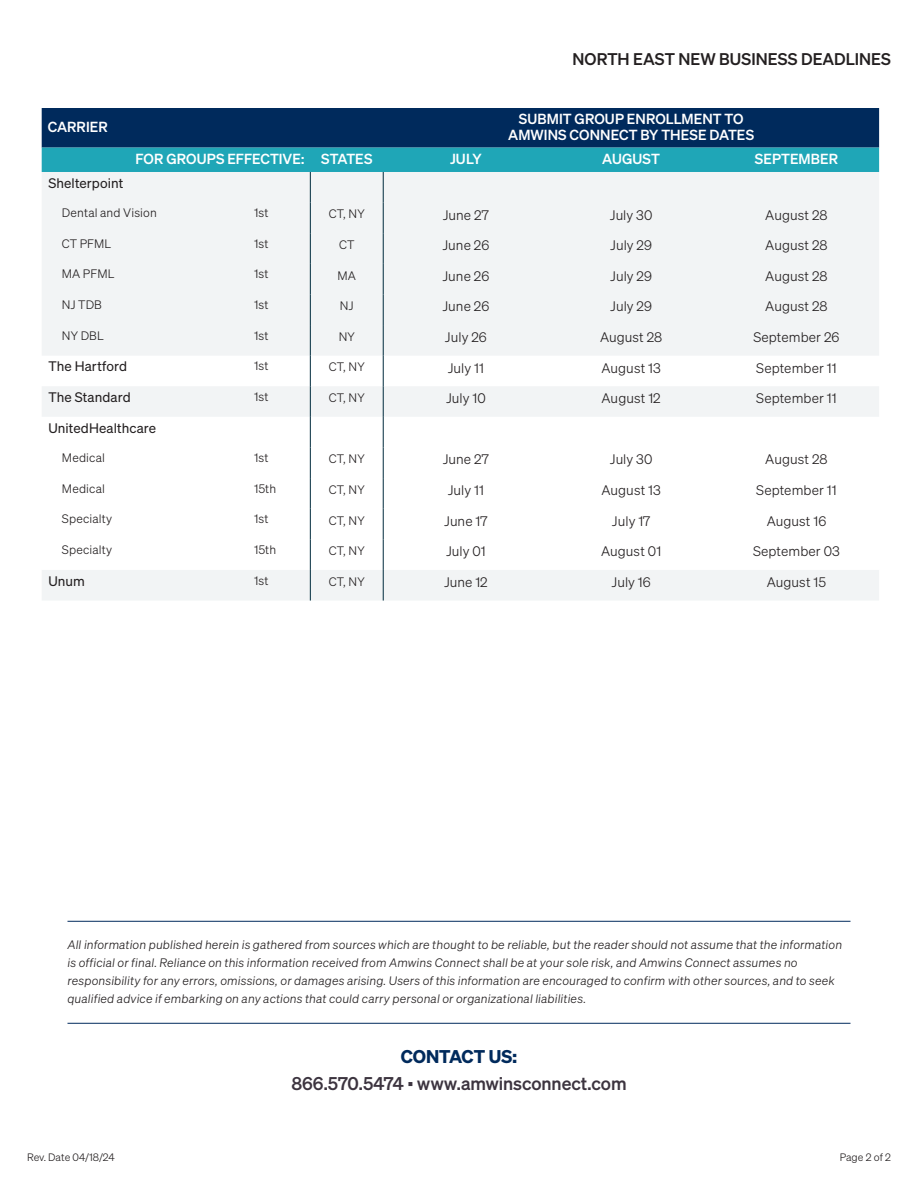
<style>
.page{position:relative;width:918px;height:1188px;background:#fff}
.page>*{position:absolute;margin:0;border:0;box-sizing:border-box;transform-origin:0 0}
.t1{font:18px "Sohne Kraftig";letter-spacing:-.005em;color:#3c343f}
.t2{font:18px "Sohne Dreiviertelfett";letter-spacing:-.005em;color:#002a5c}
.t3{font:16.5px "Sohne Kraftig";letter-spacing:.005em;color:#231f20}
.Table_header_centered{font:14.25px "Sohne Kraftig";letter-spacing:.005em;color:#fff}
.Table_header{font:14.25px "Sohne Kraftig";letter-spacing:.005em;color:#fff}
.Table_bodycopy_centered{font:13.5px "Sohne Leicht";letter-spacing:.005em;color:#231f20}
.Table_bodycpy_header{font:13.5px "Sohne Buch";letter-spacing:.005em;color:#231f20}
.t4{font:12px/18px "Sohne Leicht Kursiv";letter-spacing:.01em;color:#231f20}
.LOC_Indent{font:12px "Sohne Leicht";letter-spacing:.01em;color:#231f20}
.Table_bodycopy_centered-2{font:12px "Sohne Leicht";letter-spacing:.005em;color:#231f20}
.Table_bodycopy{font:12px "Sohne Leicht";letter-spacing:.01em;color:#231f20}
.t5{font:10.5px "Sohne Leicht";color:#231f20}
</style>
<div class="page">
<hr style="left:68px;top:921px;width:782px;height:1px;background:#002a5c">
<hr style="left:68px;top:1023px;width:782px;height:1px;background:#002a5c">
<svg style="left:42px;top:108px;width:837px;height:64px;background:#0c5a7f"></svg>
<svg style="left:42px;top:172px;width:837px;height:429px;fill:#f2f4f5"></svg>
<svg style="left:42px;top:417px;width:837px;height:153px"></svg>
<hr style="left:310px;top:172px;width:1px;height:31px;background:#002b3d">
<hr style="left:383px;top:172px;width:1px;height:31px;background:#002b3d">
<hr style="left:310px;top:203px;width:1px;height:30px;background:#002b3d">
<hr style="left:383px;top:203px;width:1px;height:30px;background:#002b3d">
<hr style="left:310px;top:233px;width:1px;height:31px;background:#002b3d">
<hr style="left:383px;top:233px;width:1px;height:31px;background:#002b3d">
<hr style="left:310px;top:264px;width:1px;height:30px;background:#002b3d">
<hr style="left:383px;top:264px;width:1px;height:30px;background:#002b3d">
<hr style="left:310px;top:294px;width:1px;height:31px;background:#002b3d">
<hr style="left:383px;top:294px;width:1px;height:31px;background:#002b3d">
<hr style="left:310px;top:325px;width:1px;height:31px;background:#002b3d">
<hr style="left:383px;top:325px;width:1px;height:31px;background:#002b3d">
<hr style="left:310px;top:356px;width:1px;height:30px;background:#002b3d">
<hr style="left:383px;top:356px;width:1px;height:30px;background:#002b3d">
<hr style="left:310px;top:386px;width:1px;height:31px;background:#002b3d">
<hr style="left:383px;top:386px;width:1px;height:31px;background:#002b3d">
<hr style="left:310px;top:417px;width:1px;height:30px;background:#002b3d">
<hr style="left:383px;top:417px;width:1px;height:30px;background:#002b3d">
<hr style="left:310px;top:447px;width:1px;height:31px;background:#002b3d">
<hr style="left:383px;top:447px;width:1px;height:31px;background:#002b3d">
<hr style="left:310px;top:478px;width:1px;height:31px;background:#002b3d">
<hr style="left:383px;top:478px;width:1px;height:31px;background:#002b3d">
<hr style="left:310px;top:509px;width:1px;height:30px;background:#002b3d">
<hr style="left:383px;top:509px;width:1px;height:30px;background:#002b3d">
<hr style="left:310px;top:539px;width:1px;height:31px;background:#002b3d">
<hr style="left:383px;top:539px;width:1px;height:31px;background:#002b3d">
<hr style="left:310px;top:570px;width:1px;height:31px;background:#002b3d">
<hr style="left:383px;top:570px;width:1px;height:31px;background:#002b3d">
<p class="Table_header" style="left:48px;top:118px;width:62px">CARRIER</p>
<h2 class="t3" style="left:573px;top:49px;width:320px">NORTH EAST NEW BUSINESS DEADLINES</h2>
<p class="Table_header_centered" style="left:519px;top:110px;width:226px">SUBMIT GROUP ENROLLMENT TO</p>
<p class="Table_header_centered" style="left:508px;top:126px;width:247px">AMWINS CONNECT BY THESE DATES</p>
<p class="Table_header" style="left:136px;top:150px;width:170px">FOR GROUPS EFFECTIVE:</p>
<p class="Table_header_centered" style="left:321px;top:150px;width:53px">STATES</p>
<p class="Table_header_centered" style="left:450px;top:150px;width:33px">JULY</p>
<p class="Table_header_centered" style="left:602px;top:150px;width:59px">AUGUST</p>
<p class="Table_header_centered" style="left:755px;top:150px;width:85px">SEPTEMBER</p>
<p class="Table_bodycpy_header" style="left:48px;top:175px;width:76px">Shelterpoint</p>
<p class="LOC_Indent" style="left:62px;top:206px;width:96px">Dental and Vision</p>
<p class="Table_bodycopy" style="left:254px;top:206px;width:16px">1st</p>
<p class="Table_bodycopy_centered-2" style="left:329px;top:207px;width:37px">CT, NY</p>
<p class="Table_bodycopy_centered" style="left:443px;top:207px;width:48px">June 27</p>
<p class="Table_bodycopy_centered" style="left:610px;top:207px;width:44px">July 30</p>
<p class="Table_bodycopy_centered" style="left:765px;top:207px;width:64px">August 28</p>
<p class="LOC_Indent" style="left:62px;top:237px;width:51px">CT PFML</p>
<p class="Table_bodycopy" style="left:254px;top:237px;width:16px">1st</p>
<p class="Table_bodycopy_centered-2" style="left:339px;top:238px;width:17px">CT</p>
<p class="Table_bodycopy_centered" style="left:442px;top:238px;width:48px">June 26</p>
<p class="Table_bodycopy_centered" style="left:610px;top:238px;width:43px">July 29</p>
<p class="Table_bodycopy_centered" style="left:765px;top:238px;width:64px">August 28</p>
<p class="LOC_Indent" style="left:62px;top:267px;width:54px">MA PFML</p>
<p class="Table_bodycopy" style="left:254px;top:267px;width:16px">1st</p>
<p class="Table_bodycopy_centered-2" style="left:338px;top:268px;width:20px">MA</p>
<p class="Table_bodycopy_centered" style="left:442px;top:268px;width:48px">June 26</p>
<p class="Table_bodycopy_centered" style="left:610px;top:268px;width:43px">July 29</p>
<p class="Table_bodycopy_centered" style="left:765px;top:268px;width:64px">August 28</p>
<p class="LOC_Indent" style="left:62px;top:298px;width:42px">NJ TDB</p>
<p class="Table_bodycopy" style="left:254px;top:298px;width:16px">1st</p>
<p class="Table_bodycopy_centered-2" style="left:340px;top:299px;width:15px">NJ</p>
<p class="Table_bodycopy_centered" style="left:442px;top:299px;width:48px">June 26</p>
<p class="Table_bodycopy_centered" style="left:610px;top:299px;width:43px">July 29</p>
<p class="Table_bodycopy_centered" style="left:765px;top:299px;width:64px">August 28</p>
<p class="LOC_Indent" style="left:62px;top:328px;width:43px">NY DBL</p>
<p class="Table_bodycopy" style="left:254px;top:328px;width:16px">1st</p>
<p class="Table_bodycopy_centered-2" style="left:339px;top:330px;width:18px">NY</p>
<p class="Table_bodycopy_centered" style="left:445px;top:329px;width:43px">July 26</p>
<p class="Table_bodycopy_centered" style="left:600px;top:329px;width:64px">August 28</p>
<p class="Table_bodycopy_centered" style="left:753px;top:329px;width:88px">September 26</p>
<p class="Table_bodycpy_header" style="left:48px;top:359px;width:80px">The Hartford</p>
<p class="Table_bodycopy" style="left:254px;top:359px;width:16px">1st</p>
<p class="Table_bodycopy_centered-2" style="left:329px;top:360px;width:37px">CT, NY</p>
<p class="Table_bodycopy_centered" style="left:448px;top:360px;width:38px">July 11</p>
<p class="Table_bodycopy_centered" style="left:602px;top:360px;width:61px">August 13</p>
<p class="Table_bodycopy_centered" style="left:756px;top:360px;width:82px">September 11</p>
<p class="Table_bodycpy_header" style="left:48px;top:389px;width:84px">The Standard</p>
<p class="Table_bodycopy" style="left:254px;top:390px;width:16px">1st</p>
<p class="Table_bodycopy_centered-2" style="left:329px;top:391px;width:37px">CT, NY</p>
<p class="Table_bodycopy_centered" style="left:446px;top:391px;width:41px">July 10</p>
<p class="Table_bodycopy_centered" style="left:602px;top:391px;width:61px">August 12</p>
<p class="Table_bodycopy_centered" style="left:756px;top:391px;width:82px">September 11</p>
<p class="Table_bodycpy_header" style="left:48px;top:420px;width:109px">UnitedHealthcare</p>
<p class="LOC_Indent" style="left:62px;top:451px;width:44px">Medical</p>
<p class="Table_bodycopy" style="left:254px;top:451px;width:16px">1st</p>
<p class="Table_bodycopy_centered-2" style="left:329px;top:452px;width:37px">CT, NY</p>
<p class="Table_bodycopy_centered" style="left:443px;top:452px;width:48px">June 27</p>
<p class="Table_bodycopy_centered" style="left:610px;top:452px;width:44px">July 30</p>
<p class="Table_bodycopy_centered" style="left:765px;top:452px;width:64px">August 28</p>
<p class="LOC_Indent" style="left:62px;top:482px;width:44px">Medical</p>
<p class="Table_bodycopy" style="left:254px;top:482px;width:24px">15th</p>
<p class="Table_bodycopy_centered-2" style="left:329px;top:483px;width:37px">CT, NY</p>
<p class="Table_bodycopy_centered" style="left:448px;top:482px;width:38px">July 11</p>
<p class="Table_bodycopy_centered" style="left:602px;top:482px;width:61px">August 13</p>
<p class="Table_bodycopy_centered" style="left:756px;top:482px;width:82px">September 11</p>
<p class="LOC_Indent" style="left:62px;top:512px;width:52px">Specialty</p>
<p class="Table_bodycopy" style="left:254px;top:512px;width:16px">1st</p>
<p class="Table_bodycopy_centered-2" style="left:329px;top:513px;width:37px">CT, NY</p>
<p class="Table_bodycopy_centered" style="left:444px;top:513px;width:45px">June 17</p>
<p class="Table_bodycopy_centered" style="left:612px;top:513px;width:40px">July 17</p>
<p class="Table_bodycopy_centered" style="left:767px;top:513px;width:61px">August 16</p>
<p class="LOC_Indent" style="left:62px;top:543px;width:52px">Specialty</p>
<p class="Table_bodycopy" style="left:254px;top:543px;width:24px">15th</p>
<p class="Table_bodycopy_centered-2" style="left:329px;top:544px;width:37px">CT, NY</p>
<p class="Table_bodycopy_centered" style="left:446px;top:544px;width:41px">July 01</p>
<p class="Table_bodycopy_centered" style="left:601px;top:544px;width:62px">August 01</p>
<p class="Table_bodycopy_centered" style="left:753px;top:544px;width:88px">September 03</p>
<p class="Table_bodycpy_header" style="left:48px;top:573px;width:38px">Unum</p>
<p class="Table_bodycopy" style="left:254px;top:573px;width:16px">1st</p>
<p class="Table_bodycopy_centered-2" style="left:329px;top:575px;width:37px">CT, NY</p>
<p class="Table_bodycopy_centered" style="left:444px;top:574px;width:45px">June 12</p>
<p class="Table_bodycopy_centered" style="left:612px;top:574px;width:41px">July 16</p>
<p class="Table_bodycopy_centered" style="left:767px;top:574px;width:61px">August 15</p>
<p class="t4" style="left:68px;top:935px;width:776px">All information published herein is gathered from sources which are thought to be reliable, but the reader should not assume that the information is official or final. Reliance on this information received from Amwins Connect shall be at your sole risk, and Amwins Connect assumes no responsibility for any errors, omissions, or damages arising. Users of this information are encouraged to confirm with other sources, and to seek qualified advice if embarking on any actions that could carry personal or organizational liabilities.</p>
<h1 class="t2" style="left:401px;top:1045px;width:118px">CONTACT US:</h1>
<h1 class="t1" style="left:291px;top:1072px;width:337px">866.570.5474 ▪ www.amwinsconnect.com</h1>
<p class="t5" style="left:27px;top:1151px;width:89px">Rev. Date 04/18/24</p>
<p class="t5" style="left:840px;top:1151px;width:53px">Page 2 of 2</p>
</div>
